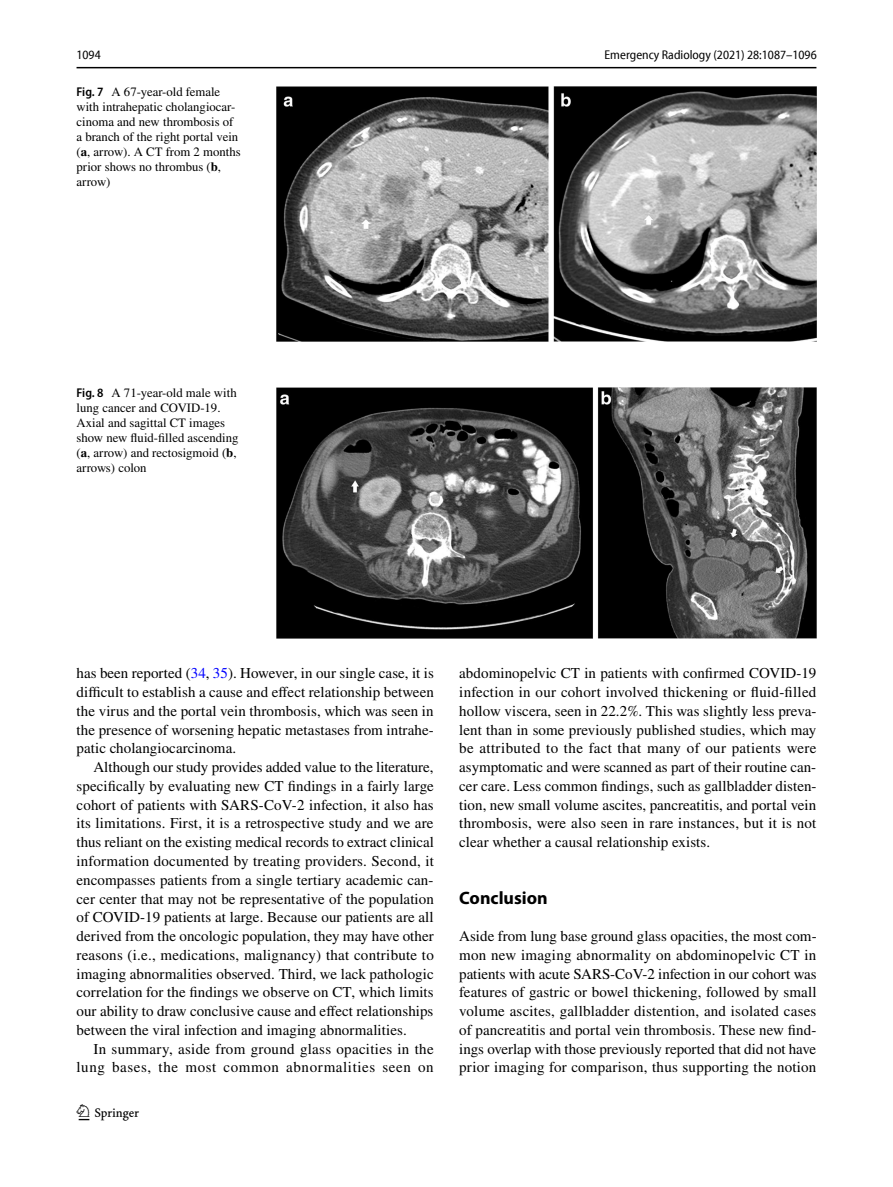
<style>
.page{position:relative;width:893px;height:1187px;background:#fff}
.page>*{position:absolute;margin:0;border:0;box-sizing:border-box;transform-origin:0 0}
.t1{font:22.5px "Springnew Regular 2";color:#000}
.t2{font:700 18px "Myriad Pro";color:#000}
.t3{font:15px/18.8px "STIX";letter-spacing:.015em;color:#000;text-align:justify}
.t4{font:12.75px/15px "STIX";color:#000}
.t5{font:semi-condensed 12.75px "Myriad Pro Unic";color:#000}
.s1{font-family:"Myriad Pro";font-weight:600;font-stretch:semi-condensed}
.s2{font-weight:700}
.s3{color:#00f}
</style>
<div class="page">
<hr style="left:77px;top:67px;width:739px;height:1px;background:#000">
<img style="left:276px;top:87px;width:540px;height:254px">
<img style="left:276px;top:387px;width:540px;height:251px">
<p class="t5" style="left:77px;top:50px;width:26px">1094</p>
<p class="t5" style="left:605px;top:50px;width:214px">Emergency Radiology (2021) 28:1087–1096</p>
<p class="t4" style="left:77px;top:85px;width:166px"><span class="s1">Fig. 7</span> A 67-year-old female with intrahepatic cholangiocar&shy;cinoma and new thrombosis of a branch of the right portal vein (<span class="s2">a</span>, arrow). A CT from 2 months prior shows no thrombus (<span class="s2">b</span>, arrow)</p>
<p class="t4" style="left:77px;top:386px;width:164px"><span class="s1">Fig. 8</span> A 71-year-old male with lung cancer and COVID-19.<br>Axial and sagittal CT images show new fluid-filled ascending (<span class="s2">a</span>, arrow) and rectosigmoid (<span class="s2">b</span>, arrows) colon</p>
<p class="t3" style="left:77px;top:665px;width:359px">has been reported (<span class="s3">34</span>, <span class="s3">35</span>). However, in our single case, it is difficult to establish a cause and effect relationship between the virus and the portal vein thrombosis, which was seen in the presence of worsening hepatic metastases from intrahe&shy;patic cholangiocarcinoma.</p>
<p class="t3" style="left:77px;top:758px;width:359px;text-indent:17px">Although our study provides added value to the literature, specifically by evaluating new CT findings in a fairly large cohort of patients with SARS-CoV-2 infection, it also has its limitations. First, it is a retrospective study and we are thus reliant on the existing medical records to extract clinical information documented by treating providers. Second, it encompasses patients from a single tertiary academic can&shy;cer center that may not be representative of the population of COVID-19 patients at large. Because our patients are all derived from the oncologic population, they may have other reasons (i.e., medications, malignancy) that contribute to imaging abnormalities observed. Third, we lack pathologic correlation for the findings we observe on CT, which limits our ability to draw conclusive cause and effect relationships between the viral infection and imaging abnormalities.</p>
<p class="t3" style="left:77px;top:1040px;width:359px;text-align:right">In summary, aside from ground glass opacities in the lung bases, the most common abnormalities seen on</p>
<h1 class="t1" style="left:79px;top:1104px;width:62px">1 3</h1>
<p class="t3" style="left:459px;top:665px;width:359px">abdominopelvic CT in patients with confirmed COVID-19 infection in our cohort involved thickening or fluid-filled hollow viscera, seen in 22.2%. This was slightly less preva&shy;lent than in some previously published studies, which may be attributed to the fact that many of our patients were asymptomatic and were scanned as part of their routine can&shy;cer care. Less common findings, such as gallbladder disten&shy;tion, new small volume ascites, pancreatitis, and portal vein thrombosis, were also seen in rare instances, but it is not clear whether a causal relationship exists.</p>
<p class="t2" style="left:459px;top:885px;width:90px">Conclusion</p>
<p class="t3" style="left:459px;top:927px;width:359px">Aside from lung base ground glass opacities, the most com&shy;mon new imaging abnormality on abdominopelvic CT in patients with acute SARS-CoV-2 infection in our cohort was features of gastric or bowel thickening, followed by small volume ascites, gallbladder distention, and isolated cases of pancreatitis and portal vein thrombosis. These new find&shy;ings overlap with those previously reported that did not have prior imaging for comparison, thus supporting the notion</p>
</div>
